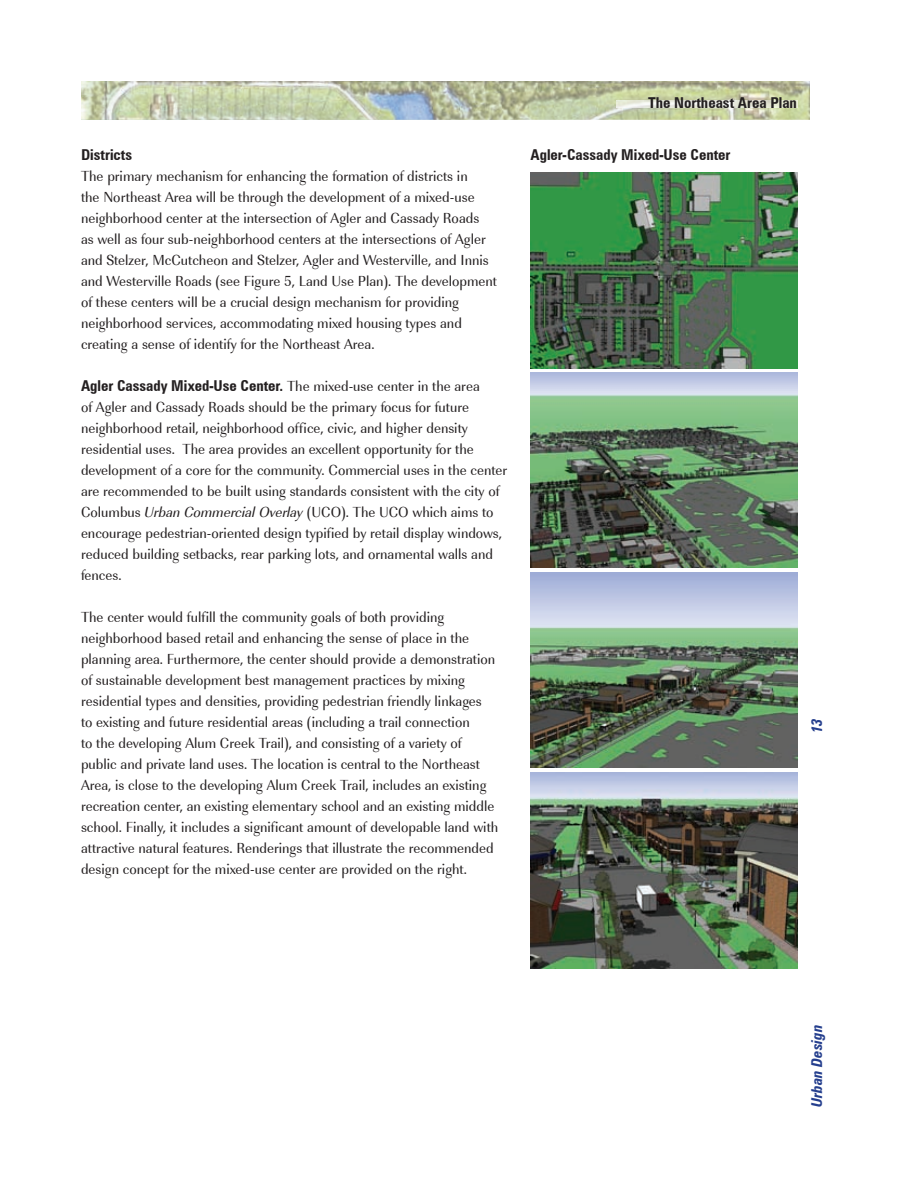
<style>
.page{position:relative;width:918px;height:1188px;background:#fff}
.page>*{position:absolute;margin:0;border:0;box-sizing:border-box;transform-origin:0 0}
.t1{font:15px/21px "URW Imperial T Regu Narr";color:#231f20}
.t2{font:700 condensed 15px "Zurich BT";color:#231f20}
.t3{font:italic 700 condensed 15px "Zurich BT";letter-spacing:-.005em;color:#253f8e}
.s1{font-family:"URW Imperial T Regu Narr";font-weight:400;font-stretch:normal}
.s2{font-family:"URW Imperial T Regu Narr Obli"}
</style>
<div class="page">
<img style="left:81px;top:81px;width:729px;height:39px">
<img style="left:617px;top:101px;width:180px;height:7px">
<img style="left:531px;top:173px;width:266px;height:195px">
<img style="left:531px;top:372px;width:266px;height:196px">
<img style="left:531px;top:572px;width:266px;height:196px">
<img style="left:531px;top:772px;width:266px;height:196px">
<p class="t2" style="left:81px;top:145px;width:53px">Districts</p>
<p class="t1" style="left:81px;top:166px;width:418px">The primary mechanism for enhancing the formation of districts in<br>the Northeast Area will be through the development of a mixed-use neighborhood center at the intersection of Agler and Cassady Roads<br>as well as four sub-neighborhood centers at the intersections of Agler and Stelzer, McCutcheon and Stelzer, Agler and Westerville, and Innis and Westerville Roads (see Figure 5, Land Use Plan). The development of these centers will be a crucial design mechanism for providing neighborhood services, accommodating mixed housing types and creating a sense of identify for the Northeast Area.</p>
<p class="t2" style="left:81px;top:376px;width:400px">Agler Cassady Mixed-Use Center. <span class="s1">The mixed-use center in the area</span></p>
<p class="t1" style="left:81px;top:397px;width:428px">of Agler and Cassady Roads should be the primary focus for future neighborhood retail, neighborhood office, civic, and higher density residential uses. The area provides an excellent opportunity for the development of a core for the community. Commercial uses in the center are recommended to be built using standards consistent with the city of Columbus <span class="s2">Urban Commercial Overlay</span> (UCO). The UCO which aims to encourage pedestrian-oriented design typified by retail display windows, reduced building setbacks, rear parking lots, and ornamental walls and fences.</p>
<p class="t1" style="left:81px;top:607px;width:419px">The center would fulfill the community goals of both providing neighborhood based retail and enhancing the sense of place in the planning area. Furthermore, the center should provide a demonstration of sustainable development best management practices by mixing residential types and densities, providing pedestrian friendly linkages<br>to existing and future residential areas (including a trail connection<br>to the developing Alum Creek Trail), and consisting of a variety of public and private land uses. The location is central to the Northeast Area, is close to the developing Alum Creek Trail, includes an existing recreation center, an existing elementary school and an existing middle school. Finally, it includes a significant amount of developable land with attractive natural features. Renderings that illustrate the recommended design concept for the mixed-use center are provided on the right.</p>
<p class="t2" style="left:648px;top:94px;width:150px">The Northeast Area Plan</p>
<p class="t2" style="left:531px;top:145px;width:202px">Agler-Cassady Mixed-Use Center</p>
<p class="t3" style="left:808px;top:733px;width:16px;rotate:-90deg">13</p>
<p class="t3" style="left:808px;top:1107px;width:84px;rotate:-90deg">Urban Design</p>
</div>
